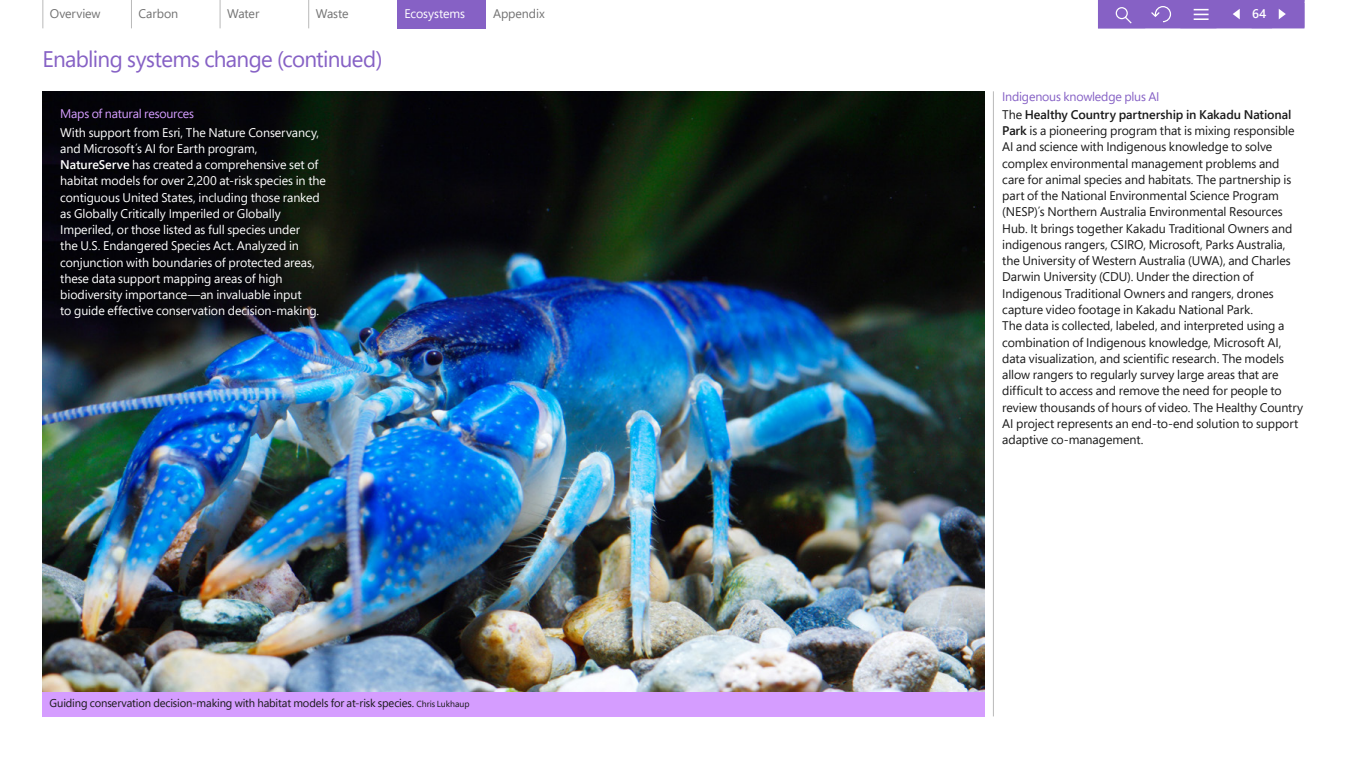
<style>
.page{position:relative;width:1347px;height:759px;background:#fff}
.page>*{position:absolute;margin:0;border:0;box-sizing:border-box;transform-origin:0 0}
.t1{font:22.5px "Segoe Pro";letter-spacing:-.03em;color:#8661c5}
.t2{font:12.5px/16.2px "Segoe Pro";letter-spacing:-.01em;color:#1a1a1a}
.t3{font:12.5px/16.2px "Segoe Pro";letter-spacing:-.01em;color:#fff}
.t4{font:12.5px "Segoe Pro";letter-spacing:-.005em;color:#737373}
.t5{font:12.5px "Segoe Pro";letter-spacing:-.02em;color:#8661c5}
.t6{font:12.5px "Segoe Pro";letter-spacing:-.02em;color:#d59dff}
.t7{font:600 12.5px "Segoe Pro";color:#fff}
.t8{font:11.25px "Segoe Pro";letter-spacing:-.015em;color:#1a1a1a}
.s1{font-weight:600}
.s2{font-size:8.75px}
</style>
<div class="page">
<div style="left:397px;top:0;width:89px;height:28px;background:#8661c5"></div>
<svg style="left:43px;top:0;width:1px;height:28px"></svg>
<svg style="left:131px;top:0;width:1px;height:28px"></svg>
<svg style="left:220px;top:0;width:1px;height:28px"></svg>
<svg style="left:308px;top:0;width:1px;height:28px"></svg>
<div style="left:1272px;top:2px;width:34px;height:26px;border:1px solid #fff"></div>
<img style="left:43px;top:91px;width:941px;height:600px">
<div style="left:43px;top:691px;width:941px;height:25px;background:#d59dff"></div>
<hr style="left:993px;top:91px;width:1px;height:625px;background:#b9b9b9">
<svg style="left:1098px;top:0;width:206px;height:28px"></svg>
<p class="t4" style="left:50px;top:5px;width:52px">Overview</p>
<p class="t4" style="left:139px;top:5px;width:41px">Carbon</p>
<p class="t4" style="left:227px;top:5px;width:34px">Water</p>
<p class="t4" style="left:316px;top:5px;width:34px">Waste</p>
<p class="t3" style="left:404px;top:5px;width:62px">Ecosystems</p>
<p class="t4" style="left:493px;top:5px;width:53px">Appendix</p>
<h1 class="t1" style="left:43px;top:43px;width:341px">Enabling systems change (continued)</h1>
<h4 class="t6" style="left:60px;top:105px;width:135px">Maps of natural resources</h4>
<p class="t3" style="left:60px;top:124px;width:267px">With support from Esri, The Nature Conservancy, and Microsoft s AI for Earth program, <span class="s1">NatureServe</span> has created a comprehensive set of habitat models for over 2,200 at-risk species in the contiguous United States, including those ranked as Globally Critically Imperiled or Globally Imperiled, or those listed as full species under<br>the U.S. Endangered Species Act. Analyzed in conjunction with boundaries of protected areas, these data support mapping areas of high biodiversity importance—an invaluable input<br>to guide effective conservation decision-making.</p>
<p class="t3" style="left:134px;top:140px;width:5px">΄</p>
<p class="t8" style="left:50px;top:695px;width:421px">Guiding conservation decision-making with habitat models for at-risk species. <span class="s2">Chris Lukhaup</span></p>
<p class="t7" style="left:1252px;top:5px;width:16px">64</p>
<h4 class="t5" style="left:1002px;top:88px;width:159px">Indigenous knowledge plus AI</h4>
<p class="t2" style="left:1002px;top:106px;width:302px">The <span class="s1">Healthy Country partnership in Kakadu National Park</span> is a pioneering program that is mixing responsible AI and science with Indigenous knowledge to solve complex environmental management problems and care for animal species and habitats. The partnership is part of the National Environmental Science Program (NESP)΄s Northern Australia Environmental Resources Hub. It brings together Kakadu Traditional Owners and indigenous rangers, CSIRO, Microsoft, Parks Australia, the University of Western Australia (UWA), and Charles Darwin University (CDU). Under the direction of Indigenous Traditional Owners and rangers, drones capture video footage in Kakadu National Park.<br>The data is collected, labeled, and interpreted using a combination of Indigenous knowledge, Microsoft AI, data visualization, and scientific research. The models allow rangers to regularly survey large areas that are difficult to access and remove the need for people to review thousands of hours of video. The Healthy Country AI project represents an end-to-end solution to support adaptive co-management.</p>
</div>
